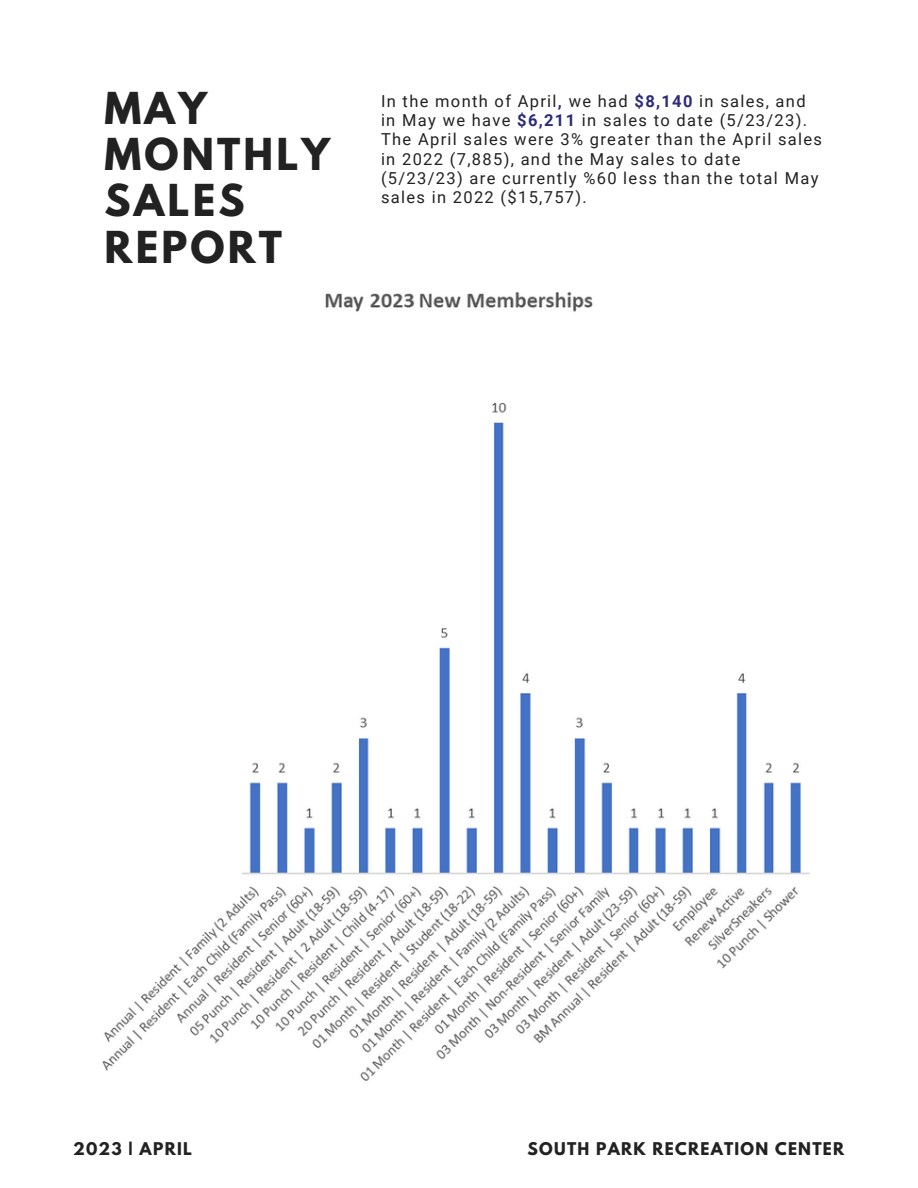
<style>
.page{position:relative;width:918px;height:1188px;background:#fff}
.page>*{position:absolute;margin:0;border:0;box-sizing:border-box;transform-origin:0 0}
.t1{font:700 39px "League Spartan";letter-spacing:.08em;color:#222}
.t2{font:16.5px/19.2px "Roboto";letter-spacing:.08em;color:#222}
.t3{font:700 15.6px "League Spartan";letter-spacing:.08em;color:#222}
.s1{font-weight:700;color:#2b2c7a}
</style>
<div class="page">
<img style="left:102px;top:292px;width:708px;height:789px">
<p class="t1" style="left:105px;top:89px;width:104px">MAY</p>
<p class="t1" style="left:105px;top:135px;width:227px">MONTHLY</p>
<p class="t1" style="left:105px;top:181px;width:142px">SALES</p>
<p class="t1" style="left:105px;top:228px;width:179px">REPORT</p>
<p class="t2" style="left:381px;top:92px;width:443px">In the month of April<span class="s1">,</span> we had <span class="s1">$8,140</span> in sales, and in May we have <span class="s1">$6,211</span> in sales to date (5/23/23).<br>The April sales were 3% greater than the April sales in 2022 (7,885), and the May sales to date (5/23/23) are currently %60 less than the total May sales in 2022 ($15,757).</p>
<p class="t3" style="left:73px;top:1141px;width:120px">2023 | APRIL</p>
<p class="t3" style="left:528px;top:1141px;width:318px">SOUTH PARK RECREATION CENTER</p>
</div>
